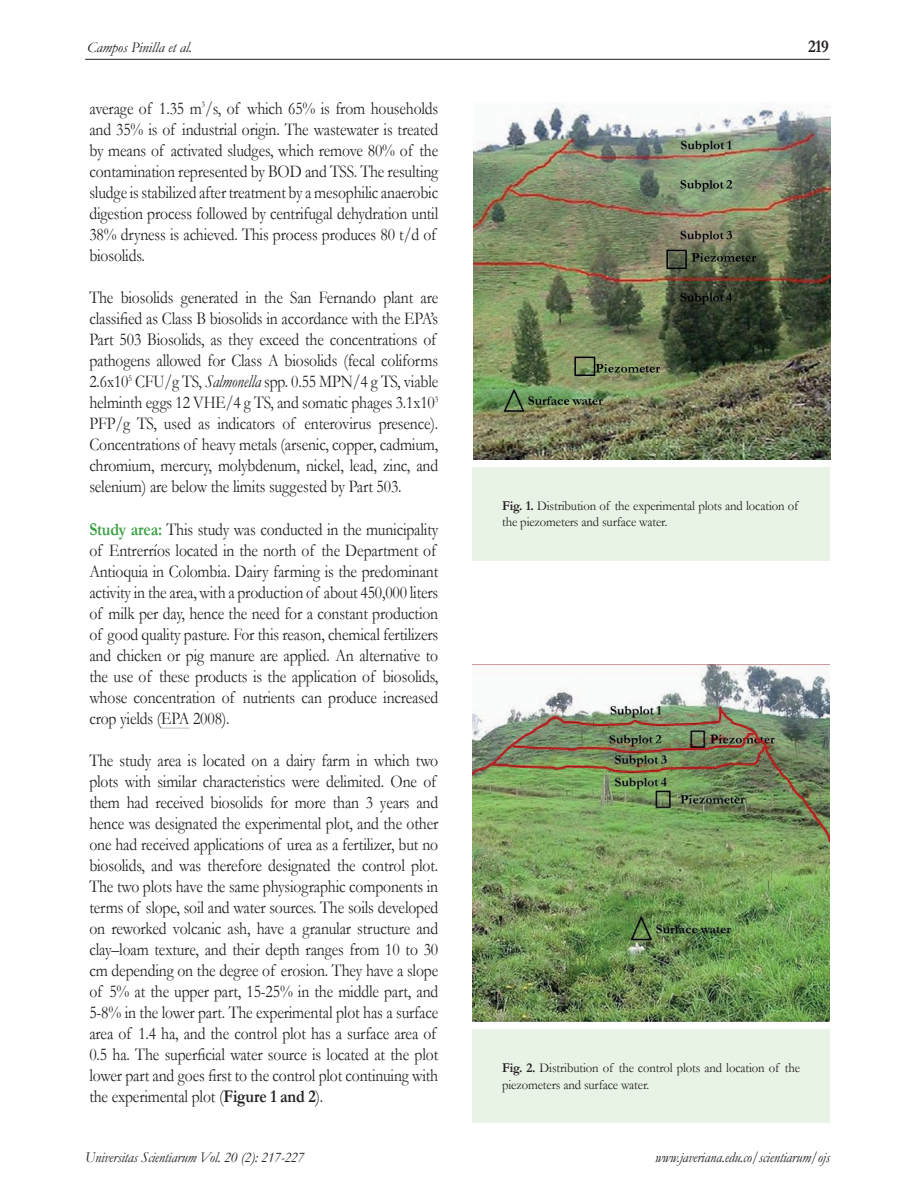
<style>
.page{position:relative;width:915px;height:1191px;background:#fff}
.page>*{position:absolute;margin:0;border:0;box-sizing:border-box;transform-origin:0 0}
.TEXTOcorrido{font:18px/21px "Garamond";letter-spacing:-.01em;color:#231f20;text-align:justify;scale:.87 1}
.t1{font:700 18px "Garamond";color:#231f20;scale:.9 1}
.TEXTOcorrido-2{font:italic 15px "Garamond";letter-spacing:-.01em;color:#231f20;scale:.95 1}
.TEXTOcorrido-3{font:italic 15px "Garamond";letter-spacing:-.01em;color:#231f20}
.TEXTOcorrido-4{font:13.5px/16.5px "Garamond";letter-spacing:-.01em;color:#231f20;scale:.94 1}
.s1{font-style:italic}
.s2{font-weight:700;color:#399f42}
.s3{font-weight:700}
</style>
<div class="page">
<hr style="left:85px;top:59px;width:744px;height:1px;background:#231f20">
<svg style="left:161px;top:728px;width:28px;height:1px"></svg>
<img style="left:473px;top:102px;width:357px;height:357px">
<img style="left:472px;top:664px;width:357px;height:358px">
<div style="left:472px;top:467px;width:357px;height:93px;background:#e8f2e5"></div>
<div style="left:472px;top:1029px;width:357px;height:94px;background:#e8f2e5"></div>
<p class="TEXTOcorrido-3" style="left:87px;top:37px;width:107px">Campos Pinilla et al.</p>
<p class="TEXTOcorrido" style="left:89px;top:97px;width:402px">average of 1.35 m<sup>3</sup>/s, of which 65% is from households and 35% is of industrial origin. The wastewater is treated by means of activated sludges, which remove 80% of the contamination represented by BOD and TSS. The resulting sludge is stabilized after treatment by a mesophilic anaerobic digestion process followed by centrifugal dehydration until 38% dryness is achieved. This process produces 80 t/d of biosolids.</p>
<p class="TEXTOcorrido" style="left:89px;top:286px;width:402px">The biosolids generated in the San Fernando plant are classified as Class B biosolids in accordance with the EPA’s Part 503 Biosolids, as they exceed the concentrations of pathogens allowed for Class A biosolids (fecal coliforms 2.6x10<sup>5</sup> CFU/g TS, <span class="s1">Salmonella</span> spp. 0.55 MPN/4 g TS, viable helminth eggs 12 VHE/4 g TS, and somatic phages 3.1x10<sup>3<br></sup>PFP/g TS, used as indicators of enterovirus presence).<br>Concentrations of heavy metals (arsenic, copper, cadmium, chromium, mercury, molybdenum, nickel, lead, zinc, and selenium) are below the limits suggested by Part 503.</p>
<p class="TEXTOcorrido" style="left:89px;top:518px;width:402px;text-align:left"><span class="s2">Study area:</span> This study was conducted in the municipality of Entrerríos located in the north of the Department of Antioquia in Colombia. Dairy farming is the predominant activity in the area, with a production of about 450,000 liters of milk per day, hence the need for a constant production of good quality pasture. For this reason, chemical fertilizers and chicken or pig manure are applied. An alternative to the use of these products is the application of biosolids, whose concentration of nutrients can produce increased crop yields (EPA 2008).</p>
<p class="TEXTOcorrido" style="left:89px;top:749px;width:402px">The study area is located on a dairy farm in which two plots with similar characteristics were delimited. One of them had received biosolids for more than 3 years and hence was designated the experimental plot, and the other one had received applications of urea as a fertilizer, but no biosolids, and was therefore designated the control plot.<br>The two plots have the same physiographic components in terms of slope, soil and water sources. The soils developed on reworked volcanic ash, have a granular structure and clay–loam texture, and their depth ranges from 10 to 30 cm depending on the degree of erosion. They have a slope of 5% at the upper part, 15-25% in the middle part, and 5-8% in the lower part. The experimental plot has a surface area of 1.4 ha, and the control plot has a surface area of 0.5 ha. The superficial water source is located at the plot lower part and goes first to the control plot continuing with the experimental plot (<span class="s3">Figure 1 and 2</span>).</p>
<p class="TEXTOcorrido-2" style="left:85px;top:1146px;width:232px">Universitas Scientiarum Vol. 20 (2): 217-227</p>
<p class="t1" style="left:807px;top:34px;width:25px">219</p>
<p class="TEXTOcorrido-4" style="left:502px;top:497px;width:316px"><span class="s3">Fig. 1.</span> Distribution of the experimental plots and location of the piezometers and surface water.</p>
<p class="TEXTOcorrido-4" style="left:502px;top:1059px;width:318px"><span class="s3">Fig. 2.</span> Distribution of the control plots and location of the piezometers and surface water.</p>
<p class="TEXTOcorrido-2" style="left:655px;top:1146px;width:185px">www.javeriana.edu.co/scientiarum/ojs</p>
</div>
